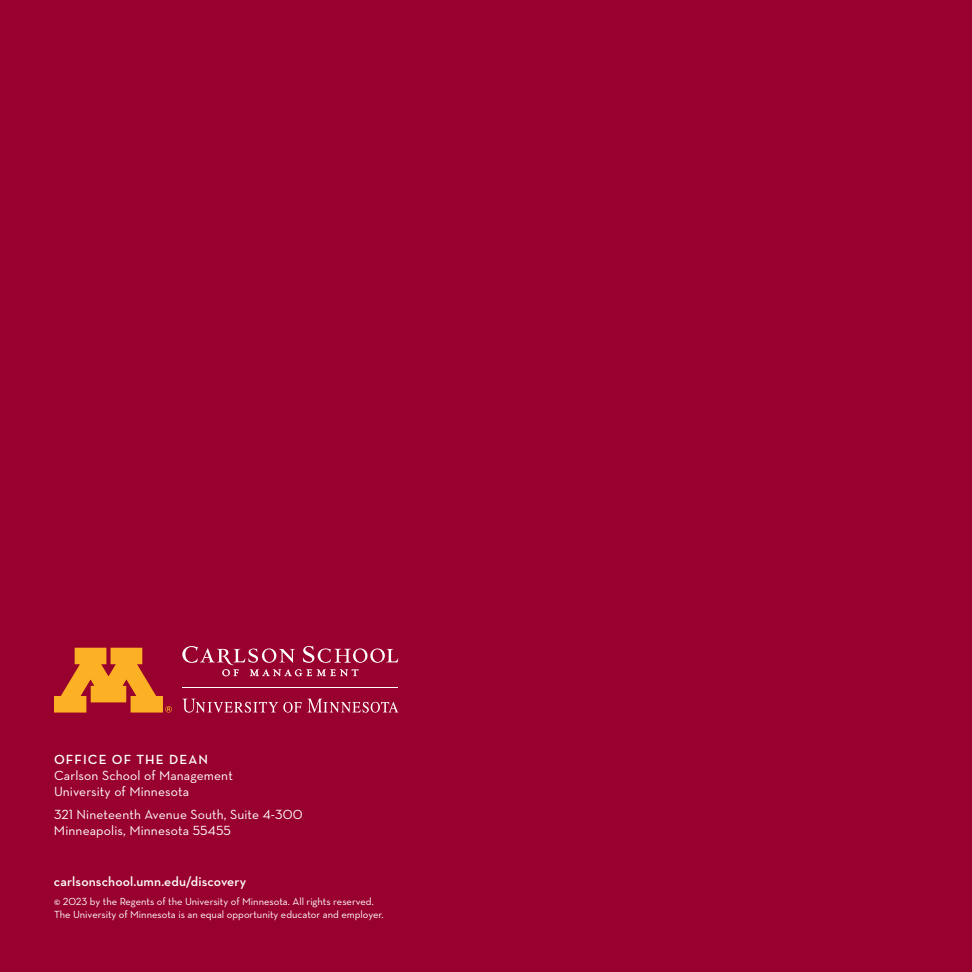
<style>
.page{position:relative;width:972px;height:972px;background:#98012d}
.page>*{position:absolute;margin:0;border:0;box-sizing:border-box;transform-origin:0 0}
.t1{font:13.5px/16.2px "Neutraface Text";letter-spacing:.01em;color:#fff}
.t2{font:600 13.5px "Neutraface Text";letter-spacing:.01em;color:#fff}
.t3{font:600 13.5px "Neutraface Text";letter-spacing:.08em;color:#fff}
.t4{font:10.5px/12.6px "Neutraface Text";color:#fff}
</style>
<div class="page">
<svg style="left:54px;top:648px;width:118px;height:65px"></svg>
<hr style="left:183px;top:687px;width:215px;height:1px;background:#fff">
<svg style="left:183px;top:699px;width:215px;height:14px"></svg>
<svg style="left:182px;top:646px;width:216px;height:30px"></svg>
<p class="t3" style="left:54px;top:751px;width:155px">OFFICE OF THE DEAN</p>
<p class="t1" style="left:54px;top:767px;width:180px">Carlson School of Management<br>University of Minnesota</p>
<p class="t1" style="left:54px;top:806px;width:250px">321 Nineteenth Avenue South, Suite 4-300<br>Minneapolis, Minnesota 55455</p>
<p class="t2" style="left:54px;top:873px;width:194px">carlsonschool.umn.edu/discovery</p>
<p class="t4" style="left:54px;top:895px;width:331px">© 2023 by the Regents of the University of Minnesota. All rights reserved.<br>The University of Minnesota is an equal opportunity educator and employer.</p>
</div>
